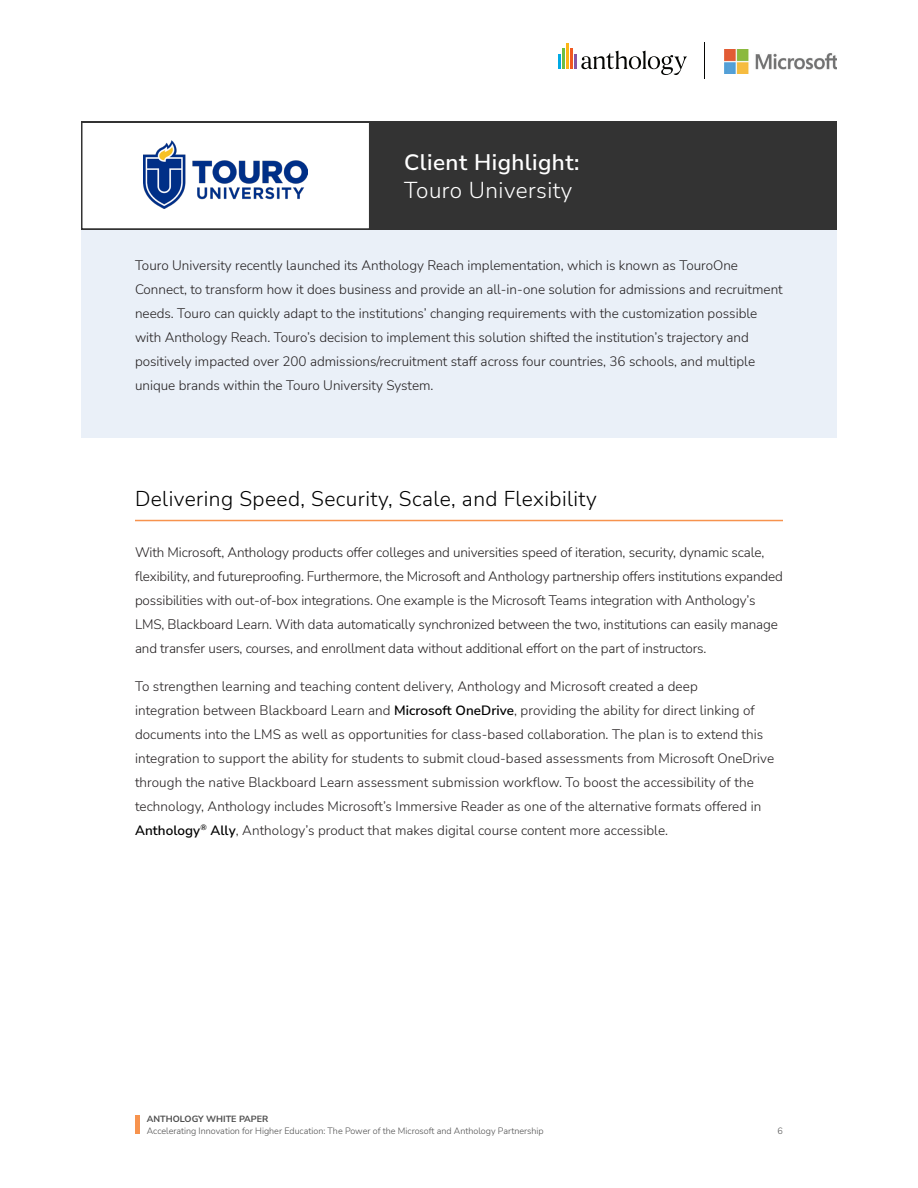
<style>
.page{position:relative;width:918px;height:1188px;background:#fff}
.page>*{position:absolute;margin:0;border:0;box-sizing:border-box;transform-origin:0 0}
.Subhead{font:600 22.5px/28.5px "Nunito Sans";letter-spacing:.02em;color:#fff}
.Subhead-2{font:300 21px "Nunito Sans";letter-spacing:.02em;color:#000}
.Body{font:300 13.5px/24px "Nunito Sans";color:#231f20}
.t1{font:300 9px "Nunito Sans";color:#4d4d4d}
.t2{font:700 9px "Nunito Sans";color:#4d4d4d}
.s1{font-weight:300}
.s2{font-weight:600;color:#000}
</style>
<div class="page">
<hr style="left:135px;top:1115px;width:4px;height:19px;background:#f7934e">
<hr style="left:562px;top:48px;width:3px;height:21px;background:#6ebe44">
<hr style="left:566px;top:44px;width:3px;height:25px;background:#fcb615">
<hr style="left:570px;top:48px;width:3px;height:21px;background:#f15921">
<hr style="left:574px;top:54px;width:3px;height:15px;background:#8657a4">
<svg style="left:559px;top:54px;width:2px;height:15px"></svg>
<svg style="left:581px;top:51px;width:106px;height:24px"></svg>
<img style="left:725px;top:50px;width:112px;height:24px">
<hr style="left:704px;top:43px;width:1px;height:36px;background:#040503">
<hr style="left:135px;top:520px;width:648px;height:1px;background:#f7934e">
<div style="left:81px;top:230px;width:756px;height:208px;background:#eaf0f8"></div>
<div style="left:81px;top:122px;width:756px;height:108px;background:#333"></div>
<div style="left:81px;top:122px;width:289px;height:108px;background:#fff;border:2px solid #333"></div>
<img style="left:144px;top:140px;width:163px;height:68px">
<p class="Subhead" style="left:404px;top:147px;width:177px">Client Highlight:<br><span class="s1">Touro University</span></p>
<p class="Body" style="left:135px;top:253px;width:649px">Touro University recently launched its Anthology Reach implementation, which is known as TouroOne Connect, to transform how it does business and provide an all-in-one solution for admissions and recruitment needs. Touro can quickly adapt to the institutions’ changing requirements with the customization possible with Anthology Reach. Touro’s decision to implement this solution shifted the institution’s trajectory and positively impacted over 200 admissions/recruitment staff across four countries, 36 schools, and multiple unique brands within the Touro University System.</p>
<p class="Subhead-2" style="left:135px;top:484px;width:463px">Delivering Speed, Security, Scale, and Flexibility</p>
<p class="Body" style="left:135px;top:540px;width:650px">With Microsoft, Anthology products offer colleges and universities speed of iteration, security, dynamic scale, flexibility, and futureproofing. Furthermore, the Microsoft and Anthology partnership offers institutions expanded possibilities with out-of-box integrations. One example is the Microsoft Teams integration with Anthology’s LMS, Blackboard Learn. With data automatically synchronized between the two, institutions can easily manage and transfer users, courses, and enrollment data without additional effort on the part of instructors.</p>
<p class="Body" style="left:135px;top:674px;width:641px">To strengthen learning and teaching content delivery, Anthology and Microsoft created a deep<br>integration between Blackboard Learn and <span class="s2">Microsoft OneDrive</span>, providing the ability for direct linking of documents into the LMS as well as opportunities for class-based collaboration. The plan is to extend this integration to support the ability for students to submit cloud-based assessments from Microsoft OneDrive through the native Blackboard Learn assessment submission workflow. To boost the accessibility of the technology, Anthology includes Microsoft’s Immersive Reader as one of the alternative formats offered in <span class="s2">Anthology</span><sup>®</sup> <span class="s2">Ally</span>, Anthology’s product that makes digital course content more accessible.</p>
<p class="t2" style="left:147px;top:1112px;width:123px">ANTHOLOGY WHITE PAPER</p>
<p class="t1" style="left:147px;top:1124px;width:398px">Accelerating Innovation for Higher Education: The Power of the Microsoft and Anthology Partnership</p>
<p class="t1" style="left:778px;top:1124px;width:7px">6</p>
</div>
